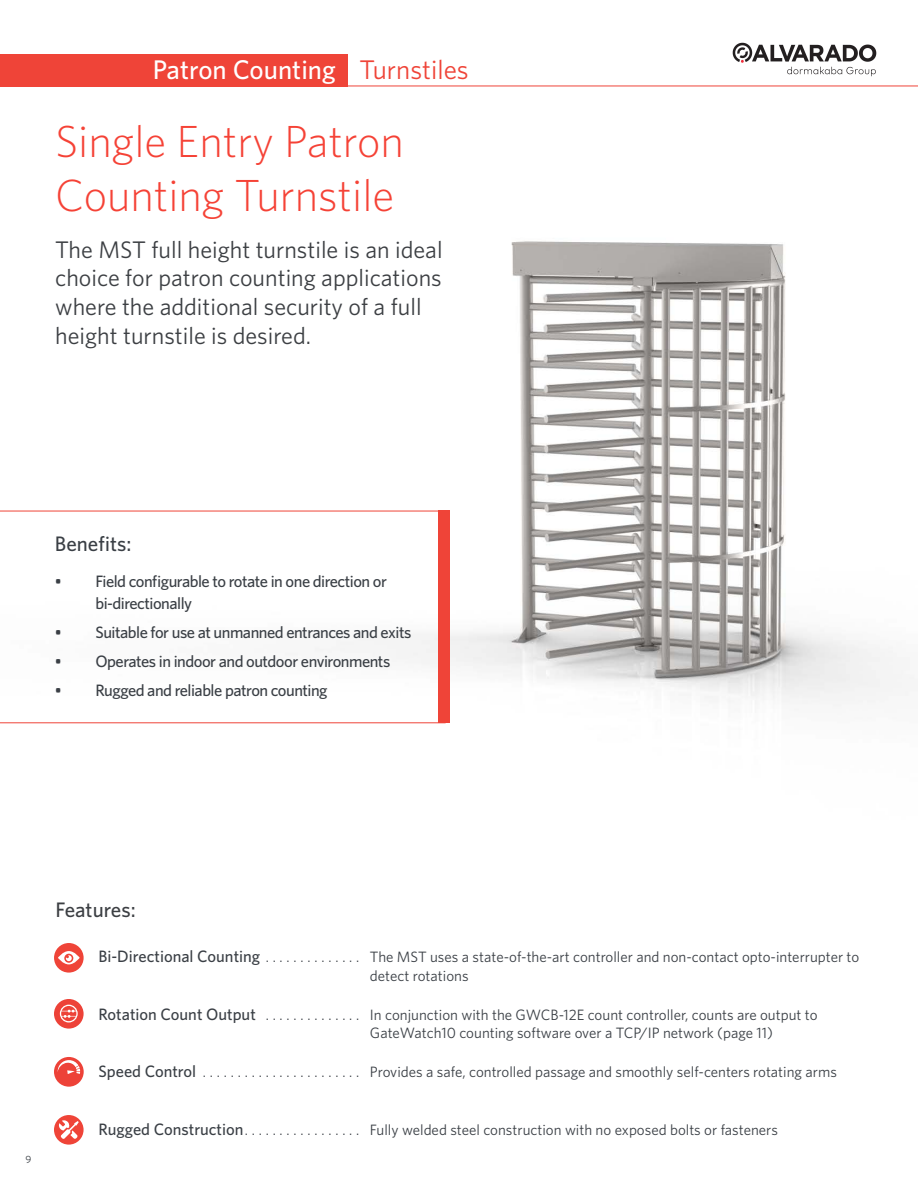
<style>
.page{position:relative;width:918px;height:1188px;background:#fff}
.page>*{position:absolute;margin:0;border:0;box-sizing:border-box;transform-origin:0 0}
.t1{font:300 45px/54px "Whitney";color:#f54236}
.t2{font:500 27px "Whitney";color:#fff}
.t3{font:24px/28.8px "Whitney";color:#3c3f43}
.t4{font:500 21px "Whitney";color:#3a3f45}
.t5{font:500 21px "Whitney";color:#3c3f43}
.t6{font:500 16.5px/22.5px "Whitney";letter-spacing:-.03em;color:#3a3f45}
.t7{font:500 16.5px "Whitney";color:#3a3f45}
.t8{font:15px/18.8px "Whitney";color:#3a3f45}
.t9{font:10.5px "Whitney";color:#3a3f45}
.s1{font-weight:400;color:#ef4438}
</style>
<div class="page">
<img style="left:0;top:42px;width:918px;height:682px">
<div style="left:0;top:54px;width:348px;height:32px;background:#ef4438"></div>
<svg style="left:0;top:511px;width:438px;height:212px"></svg>
<div style="left:438px;top:511px;width:12px;height:212px;background:#ef4438"></div>
<svg style="left:54px;top:1115px;width:30px;height:30px"></svg>
<svg style="left:54px;top:999px;width:30px;height:30px"></svg>
<svg style="left:54px;top:1057px;width:30px;height:30px"></svg>
<svg style="left:54px;top:943px;width:30px;height:30px"></svg>
<hr style="left:256px;top:86px;width:662px;height:1px;background:#ef4438">
<img style="left:733px;top:43px;width:144px;height:34px">
<h2 class="t2" style="left:153px;top:52px;width:317px">Patron Counting <span class="s1">Turnstiles</span></h2>
<h1 class="t1" style="left:55px;top:113px;width:350px">Single Entry Patron<br>Counting Turnstile</h1>
<h3 class="t3" style="left:55px;top:234px;width:389px">The MST full height turnstile is an ideal choice for patron counting applications where the additional security of a full height turnstile is desired.</h3>
<h3 class="t4" style="left:55px;top:530px;width:78px">Benefits:</h3>
<p class="t6" style="left:95px;top:570px;width:293px;text-indent:-41px">• Field configurable to rotate in one direction or bi-directionally</p>
<p class="t6" style="left:55px;top:621px;width:358px">• Suitable for use at unmanned entrances and exits</p>
<p class="t6" style="left:55px;top:650px;width:337px">• Operates in indoor and outdoor environments</p>
<p class="t6" style="left:55px;top:679px;width:274px">• Rugged and reliable patron counting</p>
<p class="t9" style="left:26px;top:1153px;width:7px">9</p>
<h3 class="t5" style="left:56px;top:896px;width:82px">Features:</h3>
<p class="t7" style="left:98px;top:945px;width:163px">Bi-Directional Counting</p>
<p class="t8" style="left:370px;top:947px;width:491px">The MST uses a state-of-the-art controller and non-contact opto-interrupter to detect rotations</p>
<p class="t7" style="left:98px;top:1003px;width:159px">Rotation Count Output</p>
<p class="t8" style="left:370px;top:1005px;width:449px">In conjunction with the GWCB-12E count controller, counts are output to<br>GateWatch10 counting software over a TCP/IP network (page 11)</p>
<p class="t7" style="left:98px;top:1061px;width:99px">Speed Control</p>
<p class="t8" style="left:370px;top:1062px;width:468px">Provides a safe, controlled passage and smoothly self-centers rotating arms</p>
<p class="t7" style="left:98px;top:1119px;width:147px">Rugged Construction</p>
<p class="t8" style="left:370px;top:1120px;width:409px">Fully welded steel construction with no exposed bolts or fasteners</p>
</div>
